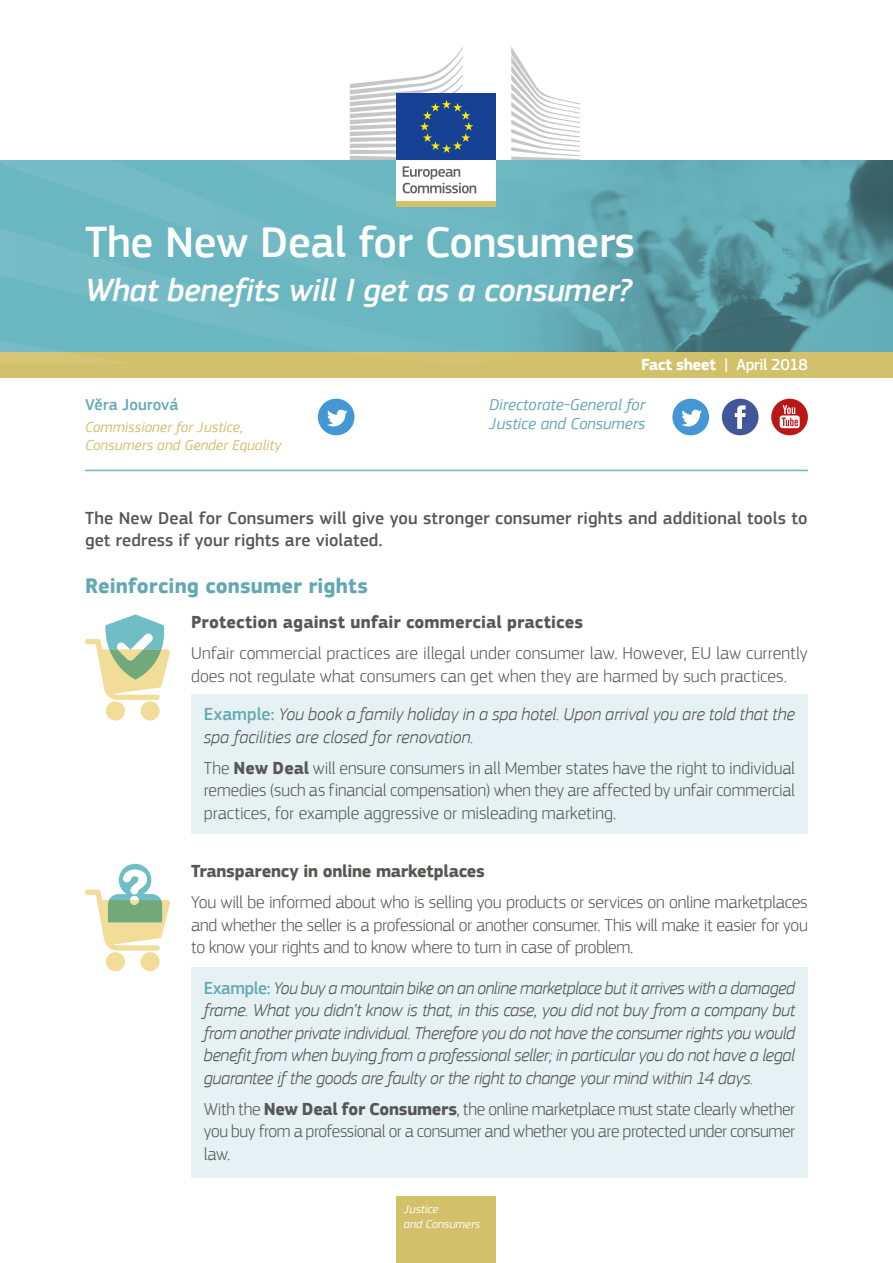
<style>
.page{position:relative;width:893px;height:1263px;background:#fff}
.page>*{position:absolute;margin:0;border:0;box-sizing:border-box;transform-origin:0 0}
.t1{font:500 45px "EC Square Sans Pro";letter-spacing:-.01em;color:#fff}
.t2{font:italic 500 33px "EC Square Sans Pro";letter-spacing:-.01em;color:#fff}
.t3{font:700 21.75px "EC Square Sans Pro";letter-spacing:.005em;color:#63a9b3}
.t4{font:300 18px/22.5px "EC Square Sans Pro";letter-spacing:-.005em;color:#575756;text-align:justify}
.t5{font:italic 300 18px/22.5px "EC Square Sans Pro";letter-spacing:-.01em;color:#575756}
.t6{font:500 18px/22.5px "EC Square Sans Pro";letter-spacing:.005em;color:#575756}
.t7{font:700 18px "EC Square Sans Pro";color:#575756}
.t8{font:italic 16.5px/19.8px "EC Square Sans Pro";color:#63a9b3}
.t9{font:500 16.5px "EC Square Sans Pro";letter-spacing:-.025em;color:#fff}
.t10{font:500 16.5px "EC Square Sans Pro";color:#63a9b3}
.t11{font:italic 15px/18px "EC Square Sans Pro";color:#d2c06a}
.t12{font:italic 12px/15px "EC Square Sans Pro";color:#fff}
.s1{font-weight:700}
.s2{font-weight:500;font-style:normal;color:#63a9b3}
</style>
<div class="page">
<img style="left:855px;top:160px;width:38px;height:192px">
<div style="left:397px;top:1196px;width:99px;height:67px;background:#d2c06a"></div>
<hr style="left:85px;top:470px;width:723px;height:1px;background:#6ab6c1">
<svg style="left:318px;top:399px;width:36px;height:36px"></svg>
<svg style="left:722px;top:399px;width:36px;height:36px"></svg>
<svg style="left:771px;top:399px;width:37px;height:36px"></svg>
<svg style="left:672px;top:399px;width:37px;height:36px"></svg>
<div style="left:0;top:352px;width:893px;height:25px;background:#d2c06a"></div>
<img style="left:0;top:84px;width:855px;height:280px">
<div style="left:397px;top:158px;width:99px;height:43px;background:#fff"></div>
<svg style="left:403px;top:166px;width:73px;height:27px"></svg>
<svg style="left:511px;top:47px;width:69px;height:113px"></svg>
<div style="left:397px;top:94px;width:99px;height:66px;background:#164194"></div>
<svg style="left:350px;top:47px;width:123px;height:113px"></svg>
<div style="left:397px;top:201px;width:99px;height:6px;background:#d2c06a"></div>
<div style="left:191px;top:694px;width:617px;height:139px;background:#e6f1f4"></div>
<div style="left:191px;top:967px;width:617px;height:211px;background:#e6f1f4"></div>
<div style="left:141px;top:952px;width:19px;height:19px;background:#f1dd98;border-radius:50%"></div>
<div style="left:106px;top:952px;width:19px;height:19px;background:#f1dd98;border-radius:50%"></div>
<svg style="left:85px;top:864px;width:85px;height:86px"></svg>
<div style="left:141px;top:701px;width:19px;height:19px;background:#f1dd98;border-radius:50%"></div>
<div style="left:106px;top:701px;width:19px;height:19px;background:#f1dd98;border-radius:50%"></div>
<svg style="left:85px;top:614px;width:85px;height:86px"></svg>
<h1 class="t1" style="left:85px;top:216px;width:552px">The New Deal for Consumers</h1>
<h2 class="t2" style="left:85px;top:271px;width:548px">What benefits will I get as a consumer?</h2>
<p class="t9" style="left:641px;top:355px;width:168px"><span class="s1">Fact sheet</span> | April 2018</p>
<p class="t10" style="left:85px;top:394px;width:95px">Věra Jourová</p>
<p class="t11" style="left:85px;top:418px;width:198px">Commissioner for Justice,<br>Consumers and Gender Equality</p>
<p class="t8" style="left:489px;top:394px;width:158px">Directorate-General for<br>Justice and Consumers</p>
<p class="t6" style="left:85px;top:507px;width:724px">The New Deal for Consumers will give you stronger consumer rights and additional tools to get redress if your rights are violated.</p>
<p class="t3" style="left:85px;top:573px;width:284px">Reinforcing consumer rights</p>
<p class="t7" style="left:191px;top:611px;width:393px">Protection against unfair commercial practices</p>
<p class="t4" style="left:191px;top:642px;width:618px">Unfair commercial practices are illegal under consumer law. However, EU law currently does not regulate what consumers can get when they are harmed by such practices.</p>
<p class="t5" style="left:204px;top:703px;width:593px"><span class="s2">Example:</span> You book a family holiday in a spa hotel. Upon arrival you are told that the spa facilities are closed for renovation.</p>
<p class="t4" style="left:204px;top:756px;width:593px">The <span class="s1">New Deal</span> will ensure consumers in all Member states have the right to individual remedies (such as financial compensation) when they are affected by unfair commercial practices, for example aggressive or misleading marketing.</p>
<p class="t7" style="left:191px;top:860px;width:295px">Transparency in online marketplaces</p>
<p class="t4" style="left:191px;top:891px;width:618px">You will be informed about who is selling you products or services on online marketplaces and whether the seller is a professional or another consumer. This will make it easier for you to know your rights and to know where to turn in case of problem.</p>
<p class="t5" style="left:204px;top:976px;width:593px;text-align:justify"><span class="s2">Example:</span> You buy a mountain bike on an online marketplace but it arrives with a damaged frame. What you didn’t know is that, in this case, you did not buy from a company but from another private individual. Therefore you do not have the consumer rights you would benefit from when buying from a professional seller; in particular you do not have a legal guarantee if the goods are faulty or the right to change your mind within 14 days.</p>
<p class="t4" style="left:204px;top:1097px;width:593px">With the <span class="s1">New Deal for Consumers</span>, the online marketplace must state clearly whether you buy from a professional or a consumer and whether you are protected under consumer law.</p>
<p class="t12" style="left:404px;top:1201px;width:78px">Justice<br>and Consumers</p>
</div>
